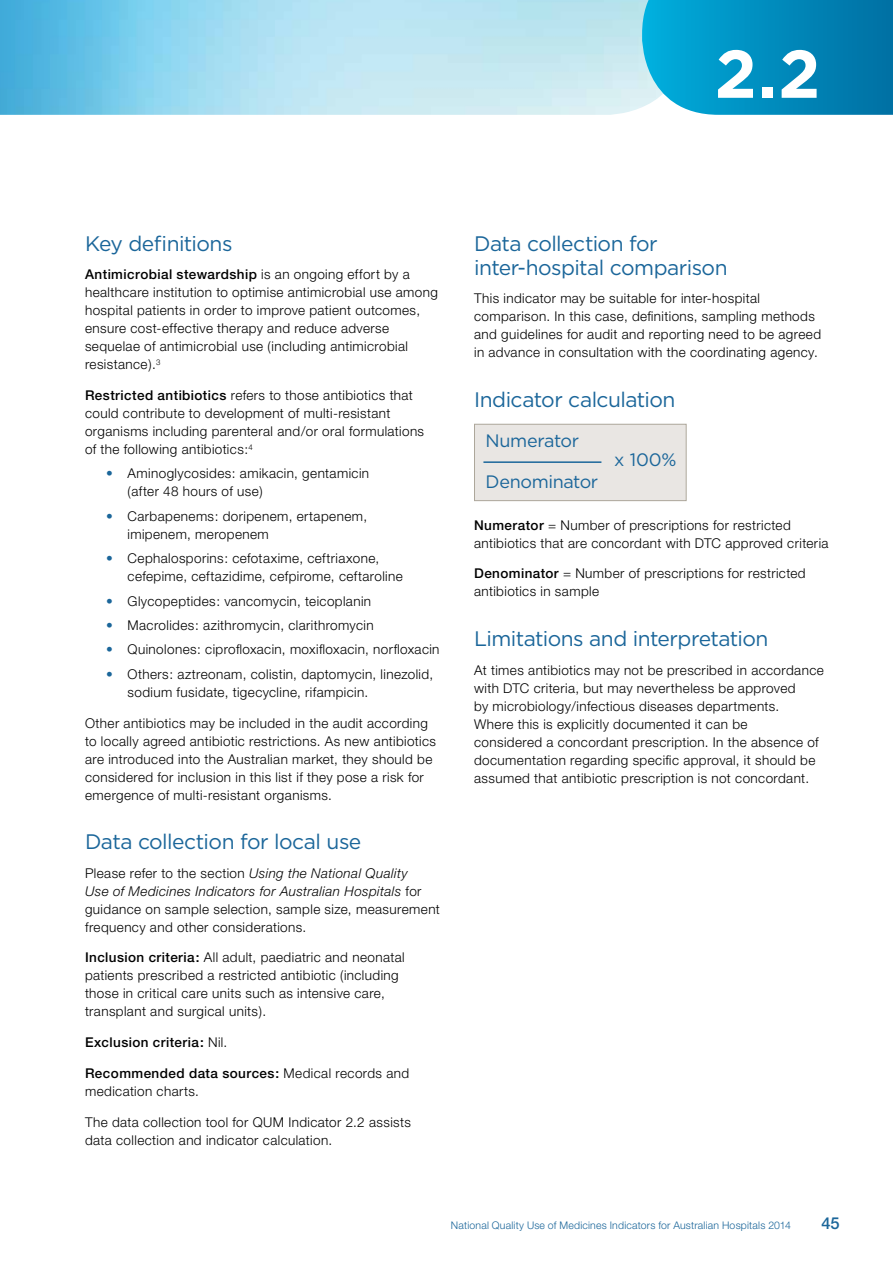
<style>
.page{position:relative;width:893px;height:1263px;background:#fff}
.page>*{position:absolute;margin:0;border:0;box-sizing:border-box;transform-origin:0 0}
.t1{font:700 67.5px "Gotham";color:#fff}
.t2{font:21px/24px "Gotham";letter-spacing:-.025em;color:#1b669a}
.t3{font:18px "Gotham";letter-spacing:-.02em;color:#1b669a}
.t4{font:500 16.5px "Helvetica Neue";color:#1b669a}
.t5{font:300 13.5px/18px "Helvetica Neue";letter-spacing:.03em;color:#000}
.t6{font:500 13.5px "Helvetica Neue";letter-spacing:.03em;color:#000}
.t7{font:300 10.5px "Helvetica Neue";letter-spacing:.02em;color:#1b669a}
.s1{font-weight:500}
.s2{color:#1b669a}
.s3{font-style:italic}
.s4{font-weight:300}
</style>
<div class="page">
<svg style="left:0;top:0;width:642px;height:115px;background:#a4dbee"></svg>
<svg style="left:642px;top:0;width:251px;height:115px;background:#0a91c0"></svg>
<div style="left:474px;top:424px;width:212px;height:77px;background:#e9e6e3"></div>
<div style="left:474px;top:424px;width:212px;height:77px;border:1px solid #ada79b"></div>
<hr style="left:483px;top:461px;width:118px;height:2px;background:#1b669a">
<h1 class="t1" style="left:715px;top:29px;width:107px">2.2</h1>
<h2 class="t2" style="left:85px;top:231px;width:149px">Key definitions</h2>
<p class="t5" style="left:85px;top:265px;width:354px"><span class="s1">Antimicrobial stewardship</span> is an ongoing effort by a healthcare institution to optimise antimicrobial use among hospital patients in order to improve patient outcomes, ensure cost-effective therapy and reduce adverse sequelae of antimicrobial use (including antimicrobial resistance).<sup>3</sup></p>
<p class="t5" style="left:85px;top:386px;width:341px"><span class="s1">Restricted antibiotics</span> refers to those antibiotics that could contribute to development of multi-resistant organisms including parenteral and/or oral formulations of the following antibiotics:<sup>4</sup></p>
<p class="t5" style="left:128px;top:464px;width:243px;text-indent:-21px"><span class="s2">•</span> Aminoglycosides: amikacin, gentamicin (after 48 hours of use)</p>
<p class="t5" style="left:128px;top:507px;width:241px;text-indent:-21px"><span class="s2">•</span> Carbapenems: doripenem, ertapenem, imipenem, meropenem</p>
<p class="t5" style="left:128px;top:549px;width:277px;text-indent:-21px"><span class="s2">•</span> Cephalosporins: cefotaxime, ceftriaxone, cefepime, ceftazidime, cefpirome, ceftaroline</p>
<p class="t5" style="left:106px;top:591px;width:266px"><span class="s2">•</span> Glycopeptides: vancomycin, teicoplanin</p>
<p class="t5" style="left:106px;top:616px;width:269px"><span class="s2">•</span> Macrolides: azithromycin, clarithromycin</p>
<p class="t5" style="left:106px;top:640px;width:335px"><span class="s2">•</span> Quinolones: ciprofloxacin, moxifloxacin, norfloxacin</p>
<p class="t5" style="left:128px;top:665px;width:307px;text-indent:-21px"><span class="s2">•</span> Others: aztreonam, colistin, daptomycin, linezolid, sodium fusidate, tigecycline, rifampicin.</p>
<p class="t5" style="left:85px;top:713px;width:352px">Other antibiotics may be included in the audit according to locally agreed antibiotic restrictions. As new antibiotics are introduced into the Australian market, they should be considered for inclusion in this list if they pose a risk for emergence of multi‑resistant organisms.</p>
<p class="t2" style="left:85px;top:829px;width:278px">Data collection for local use</p>
<p class="t5" style="left:85px;top:864px;width:356px">Please refer to the section <span class="s3">Using the National Quality<br>Use of Medicines Indicators for Australian Hospitals</span> for guidance on sample selection, sample size, measurement frequency and other considerations.</p>
<p class="t5" style="left:85px;top:948px;width:321px"><span class="s1">Inclusion criteria:</span> All adult, paediatric and neonatal patients prescribed a restricted antibiotic (including those in critical care units such as intensive care, transplant and surgical units).</p>
<p class="t6" style="left:85px;top:1034px;width:144px">Exclusion criteria: <span class="s4">Nil.</span></p>
<p class="t5" style="left:85px;top:1064px;width:326px"><span class="s1">Recommended data sources:</span> Medical records and medication charts.</p>
<p class="t5" style="left:85px;top:1113px;width:327px">The data collection tool for QUM Indicator 2.2 assists data collection and indicator calculation.</p>
<h2 class="t2" style="left:474px;top:231px;width:255px">Data collection for inter-hospital comparison</h2>
<p class="t5" style="left:474px;top:289px;width:348px">This indicator may be suitable for inter-hospital comparison. In this case, definitions, sampling methods and guidelines for audit and reporting need to be agreed in advance in consultation with the coordinating agency.</p>
<h2 class="t2" style="left:474px;top:387px;width:203px">Indicator calculation</h2>
<p class="t3" style="left:486px;top:429px;width:95px">Numerator</p>
<p class="t3" style="left:614px;top:448px;width:64px">x 100%</p>
<p class="t3" style="left:486px;top:470px;width:114px">Denominator</p>
<p class="t5" style="left:474px;top:516px;width:356px"><span class="s1">Numerator</span> = Number of prescriptions for restricted antibiotics that are concordant with DTC approved criteria</p>
<p class="t5" style="left:474px;top:564px;width:333px"><span class="s1">Denominator</span> = Number of prescriptions for restricted antibiotics in sample</p>
<h2 class="t2" style="left:474px;top:626px;width:296px">Limitations and interpretation</h2>
<p class="t5" style="left:474px;top:660px;width:351px">At times antibiotics may not be prescribed in accordance with DTC criteria, but may nevertheless be approved<br>by microbiology/infectious diseases departments.<br>Where this is explicitly documented it can be<br>considered a concordant prescription. In the absence of documentation regarding specific approval, it should be assumed that antibiotic prescription is not concordant.</p>
<p class="t7" style="left:451px;top:1219px;width:341px">National Quality Use of Medicines Indicators for Australian Hospitals 2014</p>
<p class="t4" style="left:821px;top:1213px;width:20px">45</p>
</div>
